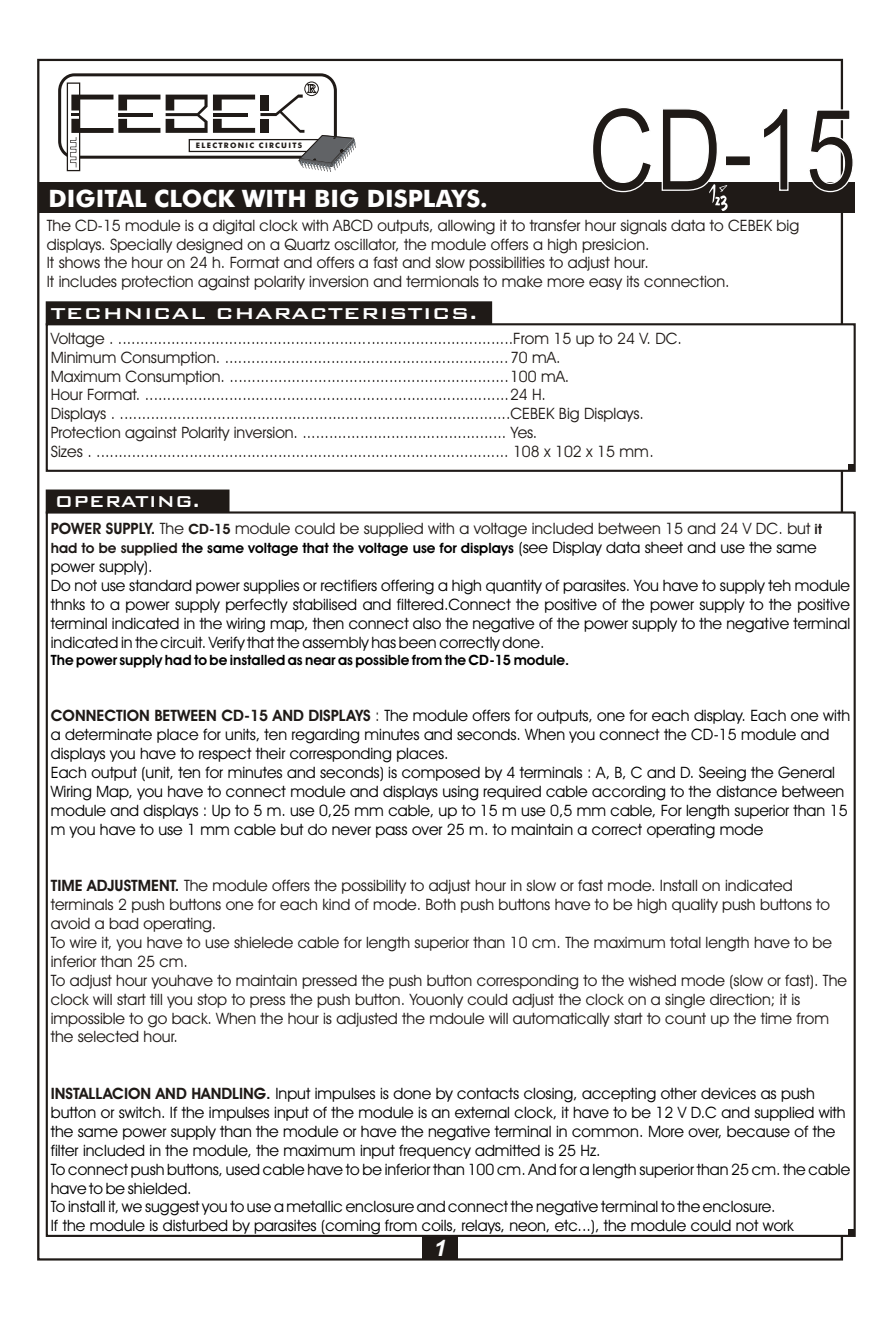
<style>
.page{position:relative;width:894px;height:1319px;background:#fff}
.page>*{position:absolute;margin:0;border:0;box-sizing:border-box;transform-origin:0 0}
.t1{font:113.55px "Arial Narrow";color:#1f1a17}
.t2{font:700 24px "Futura Md BT";color:#fff}
.t3{font:italic 700 22.5px "Arial";color:#fff}
.t4{font:21px "Bank Gothic Md BT";color:#fff;scale:1.13 1}
.t5{font:21px "Bank Gothic Md BT";color:#fff}
.t6{font:15.75px/18.9px "Avant Garde Bk BT";color:#1f1a17}
.t7{font:15.75px/18.9px "Avant Garde Bk BT";color:#000}
.t8{font:700 14.25px "Avant Garde Bk BT";color:#000}
.t9{font:700 7.5px "Futura Md BT";letter-spacing:.175em;color:#1f1a17}
.s1{font-weight:700}
.s2{font-weight:700;font-size:14.25px}
.s3{color:#1f1a17}
.s4{font-weight:400;font-size:15.75px}
.s5{font-weight:700;color:#1f1a17}
</style>
<div class="page">
<hr style="left:38px;top:59px;width:804px;height:2px;background:#1f1a17">
<hr style="left:841px;top:60px;width:2px;height:1199px;background:#1f1a17">
<hr style="left:38px;top:1258px;width:804px;height:2px;background:#1f1a17">
<hr style="left:37px;top:60px;width:2px;height:1199px;background:#1f1a17">
<div style="left:38px;top:182px;width:817px;height:31px;background:#1f1a17"></div>
<div style="left:46px;top:489px;width:184px;height:24px;background:#1f1a17;border:2px solid #1f1a17"></div>
<div style="left:46px;top:511px;width:810px;height:725px;background:#fff;border:2px solid #1f1a17"></div>
<div style="left:46px;top:301px;width:446px;height:24px;background:#1f1a17;border:2px solid #1f1a17"></div>
<div style="left:46px;top:323px;width:810px;height:149px;background:#fff;border:2px solid #1f1a17"></div>
<svg style="left:849px;top:465px;width:6px;height:6px"></svg>
<svg style="left:849px;top:1229px;width:6px;height:6px"></svg>
<div style="left:422px;top:1235px;width:36px;height:24px;background:#1f1a17"></div>
<svg style="left:58px;top:73px;width:298px;height:99px"></svg>
<svg style="left:709px;top:184px;width:19px;height:27px"></svg>
<h1 class="t1" style="left:588px;top:107px;width:270px">CD-15</h1>
<p class="t6" style="left:47px;top:217px;width:754px">The CD-15 module is a digital clock with ABCD outputs, allowing it to transfer hour signals data to CEBEK big displays. Specially designed on a Quartz oscillator, the module offers a high presicion.<br>It shows the hour on 24 h. Format and offers a fast and slow possibilities to adjust hour.<br>It includes protection against polarity inversion and termionals to make more easy its connection.</p>
<p class="t9" style="left:196px;top:143px;width:108px">ELECTRONIC CIRCUITS</p>
<h2 class="t2" style="left:49px;top:189px;width:441px">DIGITAL CLOCK WITH BIG DISPLAYS.</h2>
<h3 class="t4" style="left:51px;top:303px;width:379px">TECHNICAL CHARACTERISTICS.</h3>
<p class="t6" style="left:51px;top:330px;width:633px">Voltage . .........................................................................................From 15 up to 24 V. DC.<br>Minimum Consumption. ................................................................70 mA.<br>Maximum Consumption. ...............................................................100 mA.</p>
<p class="t6" style="left:51px;top:387px;width:595px">Hour Format. ..................................................................................24 H.<br>Displays . ........................................................................................CEBEK Big Displays.</p>
<p class="t6" style="left:51px;top:424px;width:605px">Protection against Polarity inversion. .............................................. Yes.<br>Sizes . ............................................................................................. 108 x 102 x 15 mm.</p>
<h3 class="t5" style="left:55px;top:491px;width:147px">OPERATING.</h3>
<p class="t6" style="left:51px;top:521px;width:773px"><span class="s1">POWER SUPPLY.</span> The <span class="s2">CD-15</span> module could be supplied with a voltage included between 15 and 24 V DC. but <span class="s2">it</span></p>
<p class="t8" style="left:51px;top:542px;width:767px"><span class="s3">had to be supplied</span> the same voltage that the voltage use for displays <span class="s4">(see Display data sheet and use the same</span></p>
<p class="t7" style="left:51px;top:558px;width:801px">power supply).<br>Do not use standard power supplies or rectifiers offering a high quantity of parasites. You have to supply teh module thnks to a power supply perfectly stabilised and filtered.Connect the positive of the power supply to the positive terminal indicated in the wiring map, then connect also the negative of the power supply to the negative terminal indicated in the circuit. Verify that the assembly has been correctly done.</p>
<p class="t8" style="left:51px;top:654px;width:520px">The power supply had to be installed as near as possible from the CD-15 module.</p>
<p class="t7" style="left:51px;top:708px;width:801px"><span class="s5">CONNECTION BETWEEN CD-15 AND DISPLAYS</span> <span class="s3">:</span> The module offers for outputs, one for each display. Each one with</p>
<p class="t7" style="left:51px;top:726px;width:798px">a determinate place for units, ten regarding minutes and seconds. When you connect the CD-15 module and displays you have to respect their corresponding places.<br>Each output (unit, ten for minutes and seconds) is composed by 4 terminals : A, B, C and D. Seeing the General Wiring Map, you have to connect module and displays using required cable according to the distance between module and displays : Up to 5 m. use 0,25 mm cable, up to 15 m use 0,5 mm cable, For length superior than 15 m you have to use 1 mm cable but do never pass over 25 m. to maintain a correct operating mode</p>
<p class="t6" style="left:51px;top:877px;width:798px"><span class="s1">TIME ADJUSTMENT.</span> The module offers the possibility to adjust hour in slow or fast mode. Install on indicated terminals 2 push buttons one for each kind of mode. Both push buttons have to be high quality push buttons to avoid a bad operating.<br>To wire it, you have to use shielede cable for length superior than 10 cm. The maximum total length have to be inferior than 25 cm.<br>To adjust hour youhave to maintain pressed the push button corresponding to the wished mode (slow or fast). The clock will start till you stop to press the push button. Youonly could adjust the clock on a single direction; it is impossible to go back. When the hour is adjusted the mdoule will automatically start to count up the time from the selected hour.</p>
<p class="t7" style="left:51px;top:1085px;width:765px"><span class="s5">INSTALLACION AND HANDLING.</span> Input impulses is done by contacts closing, accepting other devices as push</p>
<p class="t7" style="left:51px;top:1104px;width:801px">button or switch. If the impulses input of the module is an external clock, it have to be 12 V D.C and supplied with the same power supply than the module or have the negative terminal in common. More over, because of the filter included in the module, the maximum input frequency admitted is 25 Hz.<br>To connect push buttons, used cable have to be inferior than 100 cm. And for a length superior than 25 cm. the cable have to be shielded.<br>To install it, we suggest you to use a metallic enclosure and connect the negative terminal to the enclosure.<br>If the module is disturbed by parasites (coming from coils, relays, neon, etc...), the module could not work</p>
<h3 class="t3" style="left:434px;top:1239px;width:14px">1</h3>
</div>
